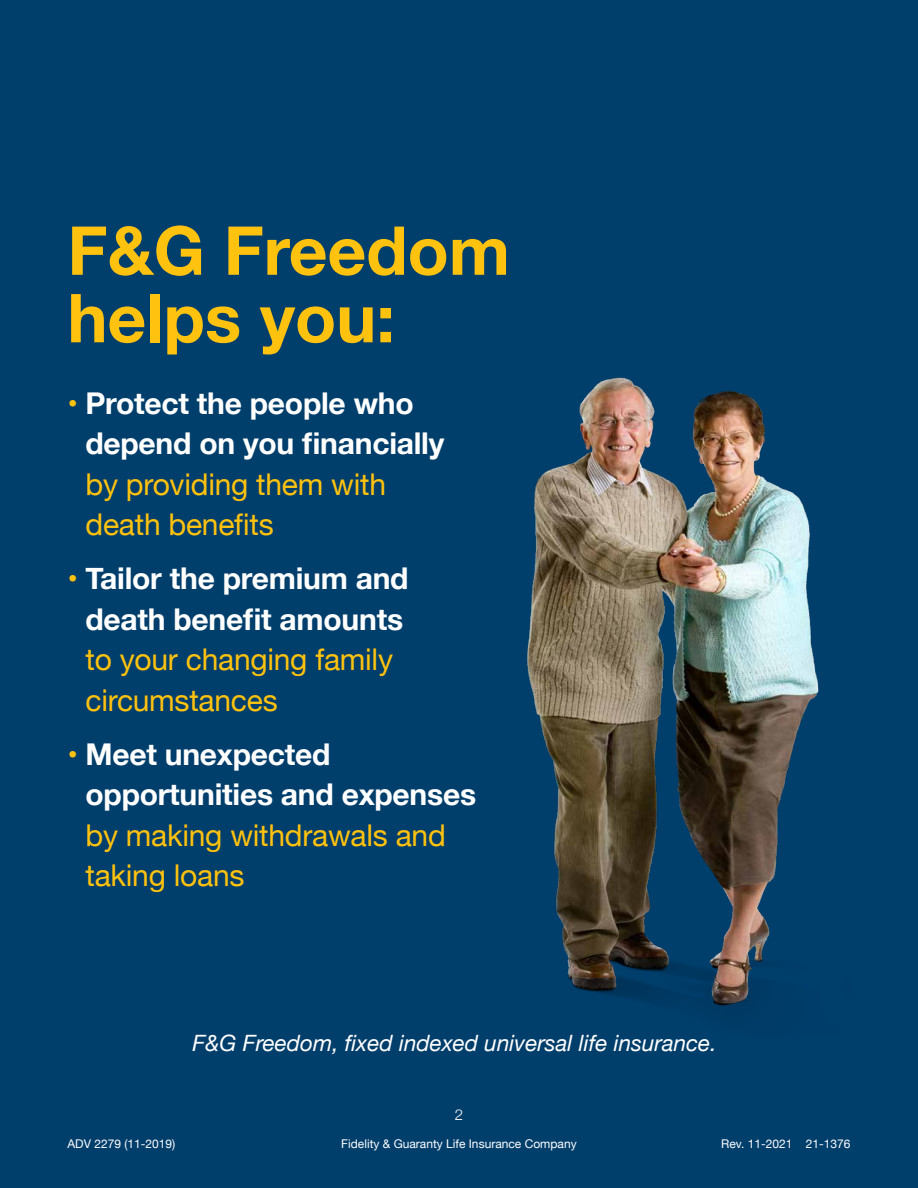
<style>
.page{position:relative;width:918px;height:1188px;background:#003e6b}
.page>*{position:absolute;margin:0;border:0;box-sizing:border-box;transform-origin:0 0}
.t1{font:700 67.5px/67.5px "Helvetica Neue";color:#ffc20e}
.t2{font:700 30px/40.5px "Helvetica Neue";letter-spacing:-.01em;color:#fff}
.t3{font:30px/40.5px "Helvetica Neue";letter-spacing:-.01em;color:#ffc20e}
.t4{font:italic 22.5px "Helvetica Neue";color:#fff}
.t5{font:300 15px "Helvetica Neue";color:#fff}
.t6{font:12px "Helvetica Neue";color:#fff}
.s1{color:#ffc20e}
</style>
<div class="page">
<img style="left:527px;top:377px;width:292px;height:629px">
<h1 class="t1" style="left:68px;top:219px;width:444px">F&amp;G Freedom helps you:</h1>
<p class="t2" style="left:86px;top:384px;width:360px;text-indent:-18px"><span class="s1">•</span> Protect the people who depend on you financially</p>
<p class="t3" style="left:86px;top:466px;width:302px">by providing them with death benefits</p>
<p class="t2" style="left:68px;top:559px;width:343px;text-align:center"><span class="s1">•</span> Tailor the premium and death benefit amounts</p>
<p class="t3" style="left:86px;top:641px;width:309px">to your changing family circumstances</p>
<p class="t2" style="left:86px;top:735px;width:392px;text-indent:-18px"><span class="s1">•</span> Meet unexpected opportunities and expenses</p>
<p class="t3" style="left:86px;top:817px;width:362px">by making withdrawals and taking loans</p>
<p class="t4" style="left:192px;top:1027px;width:526px">F&amp;G Freedom, fixed indexed universal life insurance.</p>
<p class="t5" style="left:455px;top:1103px;width:10px">2</p>
<p class="t6" style="left:68px;top:1135px;width:109px">ADV 2279 (11-2019)</p>
<p class="t6" style="left:341px;top:1135px;width:237px">Fidelity &amp; Guaranty Life Insurance Company</p>
<p class="t6" style="left:721px;top:1135px;width:131px">Rev. 11-2021 21-1376</p>
</div>
